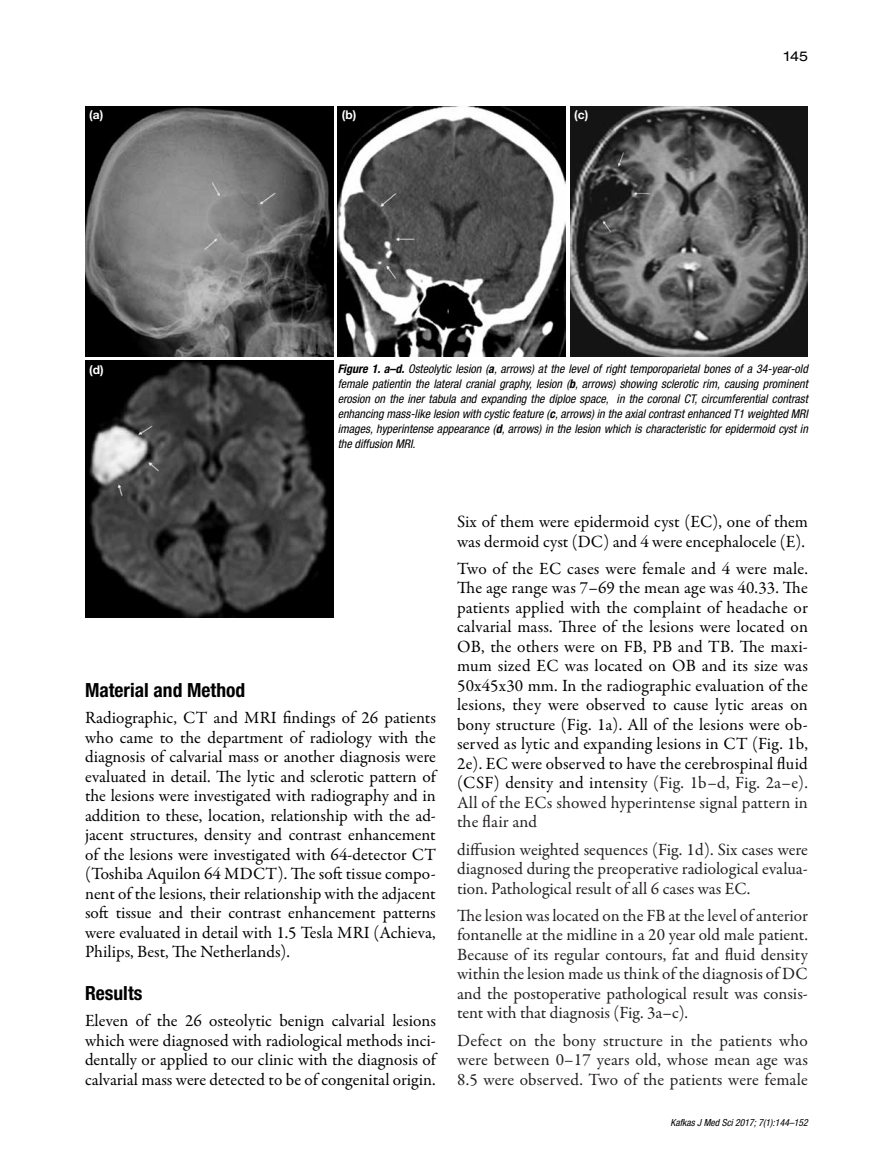
<style>
.page{position:relative;width:893px;height:1170px;background:#fff}
.page>*{position:absolute;margin:0;border:0;box-sizing:border-box;transform-origin:0 0}
.t1{font:700 condensed 19.5px "Helvetica Neue LT Pro";color:#000}
.t2{font:17.25px/19.5px "Garamond Premr Pro";color:#000;text-align:justify}
.t3{font:17.25px/19.5px "Garamond Premr Pro";color:#231f20;text-align:justify}
.t4{font:expanded 13.5px "Helvetica Neue LT Pro";color:#000}
.t5{font:italic condensed 12px/15px "Helvetica Neue LT Pro";color:#000;text-align:justify}
.t6{font:700 12px "Helvetica Neue LT Pro";color:#fff}
.t7{font:italic condensed 9.75px "Helvetica Neue LT Pro";color:#000}
.s1{font-weight:700}
.s2{color:#231f20}
</style>
<div class="page">
<img style="left:85px;top:106px;width:248px;height:250px">
<img style="left:338px;top:106px;width:228px;height:250px">
<img style="left:570px;top:106px;width:238px;height:250px">
<img style="left:85px;top:361px;width:248px;height:256px">
<p class="t6" style="left:89px;top:108px;width:15px">(a)</p>
<p class="t6" style="left:342px;top:108px;width:16px">(b)</p>
<p class="t6" style="left:574px;top:108px;width:15px">(c)</p>
<p class="t4" style="left:784px;top:48px;width:26px">145</p>
<p class="t6" style="left:89px;top:362px;width:16px">(d)</p>
<p class="t5" style="left:338px;top:361px;width:472px"><span class="s1">Figure 1. a–d.</span> Osteolytic lesion (<span class="s1">a</span>, arrows) at the level of right temporoparietal bones of a 34-year-old female patientin the lateral cranial graphy, lesion (<span class="s1">b</span>, arrows) showing sclerotic rim, causing prominent erosion on the iner tabula and expanding the diploe space, in the coronal CT, circumferential contrast enhancing mass-like lesion with cystic feature (<span class="s1">c</span>, arrows) in the axial contrast enhanced T1 weighted MRI images, hyperintense appearance (<span class="s1">d</span>, arrows) in the lesion which is characteristic for epidermoid cyst in the diffusion MRI.</p>
<p class="t1" style="left:85px;top:678px;width:162px">Material and Method</p>
<p class="t2" style="left:85px;top:708px;width:352px">Radiographic, CT and MRI findings of 26 patients who came to the department of radiology with the diagnosis of calvarial mass or another diagnosis were evaluated in detail. The lytic and sclerotic pattern of the lesions were investigated with radiography and in addition to these, location, relationship with the ad&shy;jacent structures, density and contrast enhancement of the lesions were investigated with 64-detector CT (Toshiba Aquilon 64 MDCT). The soft tissue compo&shy;nent of the lesions, their relationship with the adjacent soft tissue and their contrast enhancement patterns were evaluated in detail with 1.5 Tesla MRI (Achieva, Philips, Best, The Netherlands).</p>
<p class="t1" style="left:85px;top:981px;width:59px">Results</p>
<p class="t2" style="left:85px;top:1011px;width:352px">Eleven of the 26 osteolytic benign calvarial lesions which were diagnosed with radiological methods inci&shy;dentally or applied to our clinic with the diagnosis of calvarial mass were detected to be of congenital origin.</p>
<p class="t2" style="left:457px;top:512px;width:352px">Six of them were epidermoid cyst (EC), one of them was dermoid cyst (DC) and 4 were encephalocele (E).</p>
<p class="t2" style="left:457px;top:559px;width:352px">Two of the EC cases were female and 4 were male.<br>The age range was 7–69 the mean age was 40.33. The patients applied with the complaint of headache or calvarial mass. Three of the lesions were located on OB, the others were on FB, PB and TB. The maxi&shy;mum sized EC was located on OB and its size was 50x45x30 mm. In the radiographic evaluation of the lesions, they were observed to cause lytic areas on bony structure (Fig. 1a). All of the lesions were ob&shy;served as lytic and expanding lesions in CT (Fig. 1b, 2e). EC were observed to have the cerebrospinal fluid (CSF) density and intensity <span class="s2">(Fig. 1b–d, Fig. 2a–e).<br>All of the ECs showed hyperintense signal pattern in the flair and</span></p>
<p class="t3" style="left:457px;top:839px;width:352px">diffusion weighted sequences (Fig. 1d). Six cases were diagnosed during the preoperative radiological evalua&shy;tion. Pathological result of all 6 cases was EC.</p>
<p class="t3" style="left:457px;top:906px;width:352px">The lesion was located on the FB at the level of anterior fontanelle at the midline in a 20 year old male patient.<br>Because of its regular contours, fat and fluid density within the lesion made us think of the diagnosis of DC and the postoperative pathological result was consis&shy;tent with that diagnosis (Fig. 3a–c).</p>
<p class="t3" style="left:457px;top:1030px;width:352px">Defect on the bony structure in the patients who were between 0–17 years old, whose mean age was 8.5 were observed. Two of the patients were female</p>
<p class="t7" style="left:671px;top:1116px;width:139px">Kafkas J Med Sci 2017; 7(1):144–152</p>
</div>
